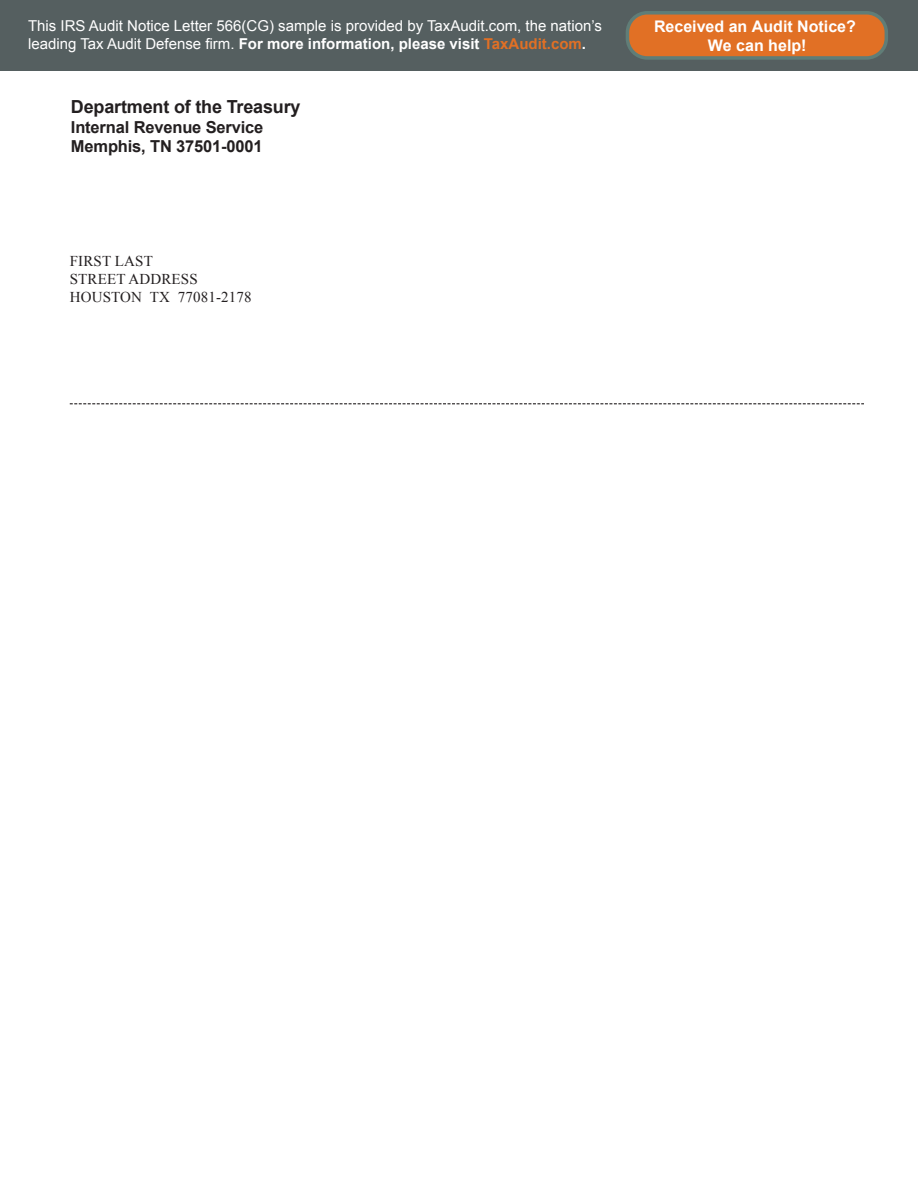
<style>
.page{position:relative;width:918px;height:1188px;background:#fff}
.page>*{position:absolute;margin:0;border:0;box-sizing:border-box;transform-origin:0 0}
.t1{font:700 18px "Arial";letter-spacing:-.01em;color:#231f20}
.t2{font:700 16.5px "Arial";letter-spacing:-.01em;color:#231f20}
.t3{font:700 16.05px/19.2px "Arial";color:#fff;text-align:center}
.t4{font:15px/18px "Arial";color:#fff}
.t5{font:15px "Times New Roman";letter-spacing:.01em;color:#231f20}
.s1{font-weight:700}
.s2{font-weight:700;color:#e17025}
</style>
<div class="page">
<svg style="left:70px;top:403px;width:794px;height:1px"></svg>
<div style="left:0;top:0;width:918px;height:70px;background:#555f60"></div>
<div style="left:627px;top:13px;width:259px;height:45px;background:#e17025;border-radius:20px"></div>
<div style="left:626px;top:11px;width:262px;height:49px;border:4px solid #607d77;border-radius:20px"></div>
<p class="t4" style="left:28px;top:17px;width:575px">This IRS Audit Notice Letter 566(CG) sample is provided by TaxAudit.com, the nation’s leading Tax Audit Defense firm. <span class="s1">For more information, please visit</span> <span class="s2">TaxAudit.com</span><span class="s1">.</span></p>
<p class="t1" style="left:71px;top:95px;width:231px">Department of the Treasury</p>
<p class="t2" style="left:71px;top:116px;width:194px">Internal Revenue Service</p>
<p class="t2" style="left:71px;top:136px;width:193px">Memphis, TN 37501-0001</p>
<p class="t5" style="left:70px;top:251px;width:85px">FIRST LAST</p>
<p class="t5" style="left:70px;top:269px;width:129px">STREET ADDRESS</p>
<p class="t5" style="left:70px;top:287px;width:183px">HOUSTON TX 77081-2178</p>
<p class="t3" style="left:654px;top:17px;width:203px">Received an Audit Notice?<br>We can help!</p>
</div>
